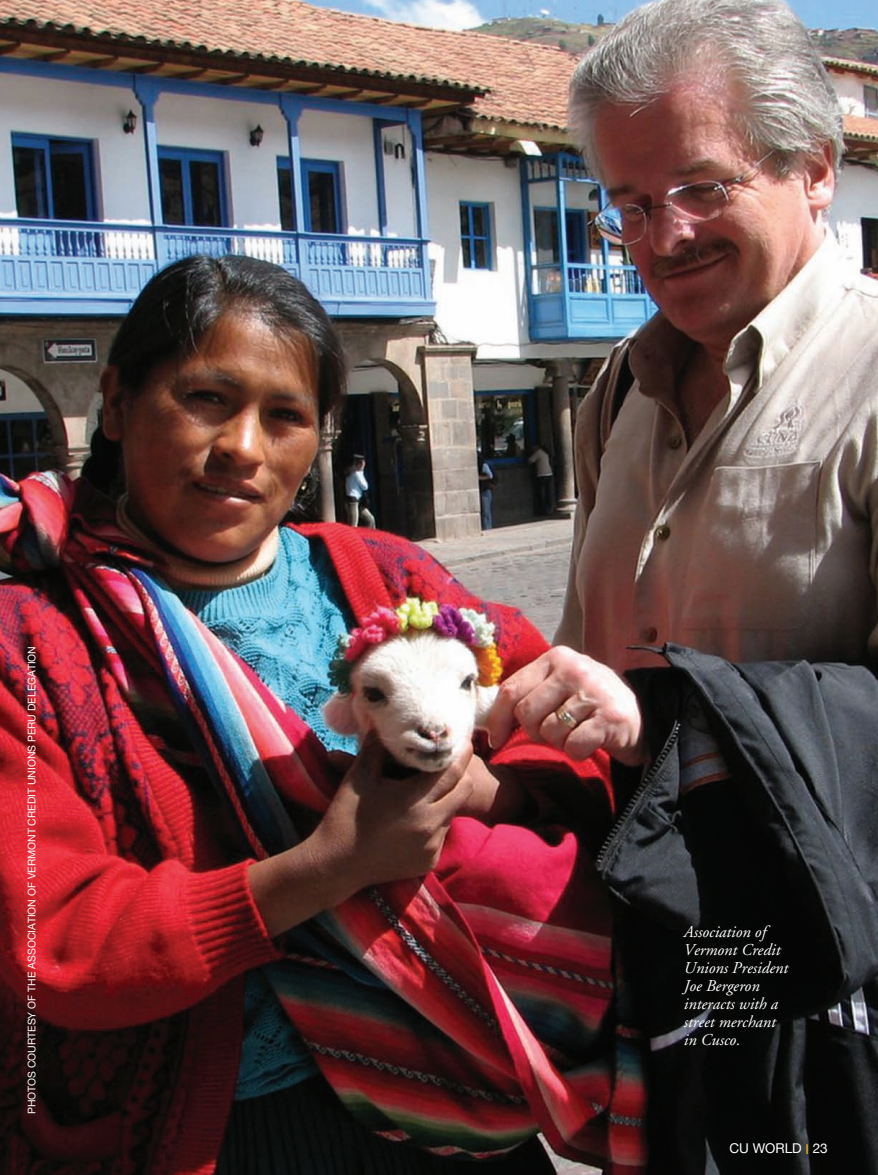
<style>
.page{position:relative;width:878px;height:1175px;background:#fff}
.page>*{position:absolute;margin:0;border:0;box-sizing:border-box;transform-origin:0 0}
.t1{font:italic 16.5px/18px "Adobe Garamond";color:#fff}
.t2{font:13.5px "Helvetica Neue";color:#fff}
.t3{font:10.5px "Helvetica Neue";color:#fff}
.s1{color:#fcb814}
</style>
<div class="page">
<img style="left:0;top:0;width:878px;height:1174px">
<p class="t3" style="left:25px;top:1114px;width:470px;rotate:-90deg">PHOTOS COURTESY OF THE ASSOCIATION OF VERMONT CREDIT UNIONS PERU DELEGATION</p>
<p class="t1" style="left:684px;top:923px;width:106px">Association of<br>Vermont Credit<br>Unions President<br>Joe Bergeron interacts with a street merchant in Cusco.</p>
<p class="t2" style="left:729px;top:1140px;width:100px">CU WORLD <span class="s1">I</span> 23</p>
</div>
